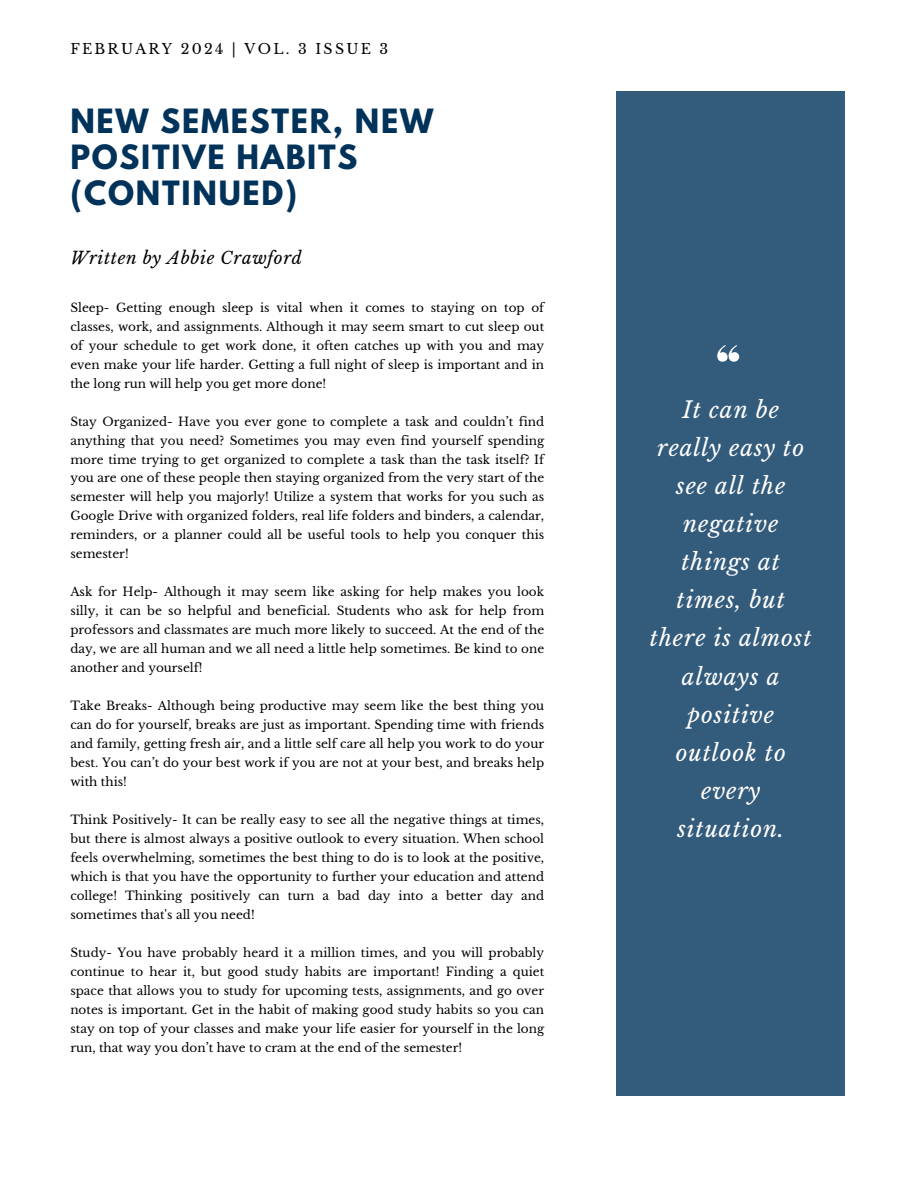
<style>
.page{position:relative;width:918px;height:1188px;background:#fff}
.page>*{position:absolute;margin:0;border:0;box-sizing:border-box;transform-origin:0 0}
.t1{font:700 29.7px/36px "League Spartan";letter-spacing:.06em;color:#00325a}
.t2{font:italic 22.5px/38.1px "Libre Baskerville";letter-spacing:.04em;color:#fff;text-align:center}
.t3{font:italic 16.95px "Libre Baskerville";letter-spacing:.04em;color:#000}
.t4{font:14.1px "Libre Baskerville";letter-spacing:.16em;color:#000}
.t5{font:12px/19px "Libre Baskerville";color:#000;text-align:justify}
</style>
<div class="page">
<div style="left:616px;top:92px;width:229px;height:1004px;background:#335b7b"></div>
<svg style="left:717px;top:345px;width:22px;height:16px"></svg>
<h1 class="t4" style="left:70px;top:41px;width:319px">FEBRUARY 2024 | VOL. 3 ISSUE 3</h1>
<h3 class="t1" style="left:70px;top:107px;width:364px">NEW SEMESTER, NEW<br>POSITIVE HABITS (CONTINUED)</h3>
<p class="t3" style="left:70px;top:247px;width:233px">Written by Abbie Crawford</p>
<p class="t5" style="left:70px;top:298px;width:475px">Sleep- Getting enough sleep is vital when it comes to staying on top of classes, work, and assignments. Although it may seem smart to cut sleep out of your schedule to get work done, it often catches up with you and may even make your life harder. Getting a full night of sleep is important and in the long run will help you get more done!</p>
<p class="t5" style="left:70px;top:412px;width:475px">Stay Organized- Have you ever gone to complete a task and couldn’t find anything that you need? Sometimes you may even find yourself spending more time trying to get organized to complete a task than the task itself? If you are one of these people then staying organized from the very start of the semester will help you majorly! Utilize a system that works for you such as Google Drive with organized folders, real life folders and binders, a calendar, reminders, or a planner could all be useful tools to help you conquer this semester!</p>
<p class="t5" style="left:70px;top:583px;width:475px">Ask for Help- Although it may seem like asking for help makes you look silly, it can be so helpful and beneficial. Students who ask for help from professors and classmates are much more likely to succeed. At the end of the day, we are all human and we all need a little help sometimes. Be kind to one another and yourself!</p>
<p class="t5" style="left:70px;top:697px;width:475px">Take Breaks- Although being productive may seem like the best thing you can do for yourself, breaks are just as important. Spending time with friends and family, getting fresh air, and a little self care all help you work to do your best. You can’t do your best work if you are not at your best, and breaks help with this!</p>
<p class="t5" style="left:70px;top:811px;width:475px">Think Positively- It can be really easy to see all the negative things at times, but there is almost always a positive outlook to every situation. When school feels overwhelming, sometimes the best thing to do is to look at the positive, which is that you have the opportunity to further your education and attend college! Thinking positively can turn a bad day into a better day and sometimes that's all you need!</p>
<p class="t5" style="left:70px;top:944px;width:475px">Study- You have probably heard it a million times, and you will probably continue to hear it, but good study habits are important! Finding a quiet space that allows you to study for upcoming tests, assignments, and go over notes is important. Get in the habit of making good study habits so you can stay on top of your classes and make your life easier for yourself in the long run, that way you don’t have to cram at the end of the semester!</p>
<h4 class="t2" style="left:650px;top:391px;width:163px">It can be really easy to see all the negative things at times, but there is almost always a positive outlook to every situation.</h4>
</div>
